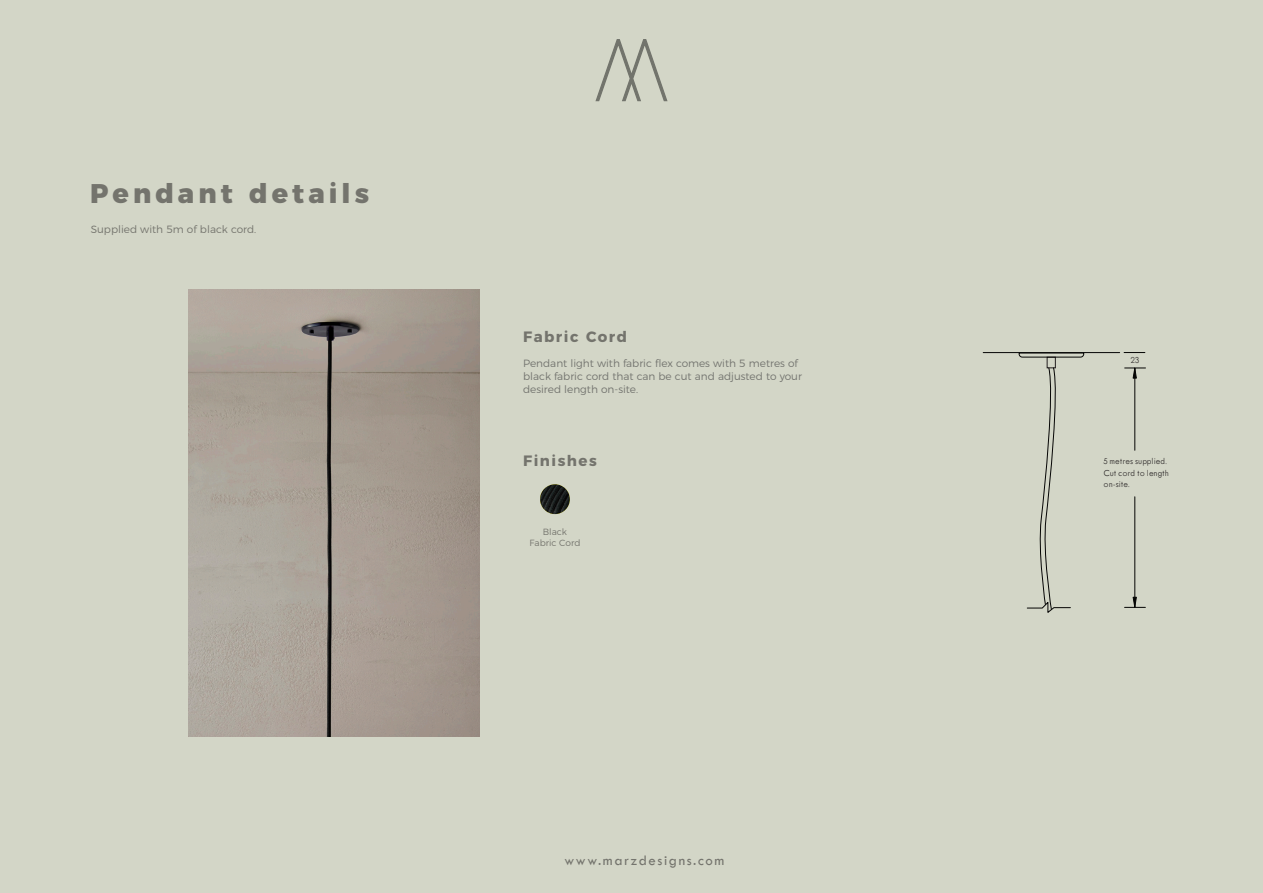
<style>
.page{position:relative;width:1263px;height:893px;background:#d3d6c7}
.page>*{position:absolute;margin:0;border:0;box-sizing:border-box;transform-origin:0 0}
.t1{font:800 27px "Montserrat";letter-spacing:.15em;color:#74746d}
.t2{font:700 15px "Montserrat";letter-spacing:.1em;color:#74746d}
.t3{font:14.85px "Tw Cen";letter-spacing:.11em;color:#74746d}
.t4{font:300 10.5px/12.6px "Montserrat";color:#73746f}
.t5{font:300 10.5px "Montserrat";color:#74746d}
.t6{font:300 9.45px/11.4px "Tw Cen MT Std";color:#231f20}
.t7{font:300 9px/10.8px "Montserrat";color:#74746d;text-align:center}
</style>
<div class="page">
<img style="left:540px;top:484px;width:30px;height:30px;border-radius:15px">
<svg style="left:595px;top:39px;width:73px;height:63px"></svg>
<img style="left:188px;top:289px;width:292px;height:447px">
<hr style="left:1134px;top:368px;width:1px;height:82px;background:#050504">
<hr style="left:1134px;top:497px;width:1px;height:110px;background:#050504">
<svg style="left:1124px;top:597px;width:21px;height:11px"></svg>
<hr style="left:983px;top:352px;width:137px;height:1px;background:#050504">
<svg style="left:1019px;top:353px;width:65px;height:5px"></svg>
<svg style="left:1124px;top:352px;width:21px;height:1px"></svg>
<svg style="left:1125px;top:368px;width:20px;height:11px"></svg>
<svg style="left:1027px;top:367px;width:44px;height:246px"></svg>
<div style="left:650px;top:30px;width:36px;height:20px;background:#d3d6c7;border-radius:50%"></div>
<h1 class="t1" style="left:90px;top:171px;width:281px">Pendant details</h1>
<p class="t5" style="left:91px;top:221px;width:167px">Supplied with 5m of black cord.</p>
<h2 class="t2" style="left:523px;top:324px;width:106px">Fabric Cord</h2>
<p class="t4" style="left:523px;top:356px;width:280px">Pendant light with fabric flex comes with 5 metres of black fabric cord that can be cut and adjusted to your desired length on-site.</p>
<h2 class="t2" style="left:523px;top:449px;width:75px">Finishes</h2>
<p class="t7" style="left:529px;top:525px;width:53px">Black<br>Fabric Cord</p>
<h3 class="t3" style="left:564px;top:851px;width:161px">www.marzdesigns.com</h3>
<p class="t6" style="left:1131px;top:355px;width:10px">23</p>
<p class="t6" style="left:1103px;top:456px;width:67px">5 metres supplied.<br>Cut cord to length on-site.</p>
</div>
